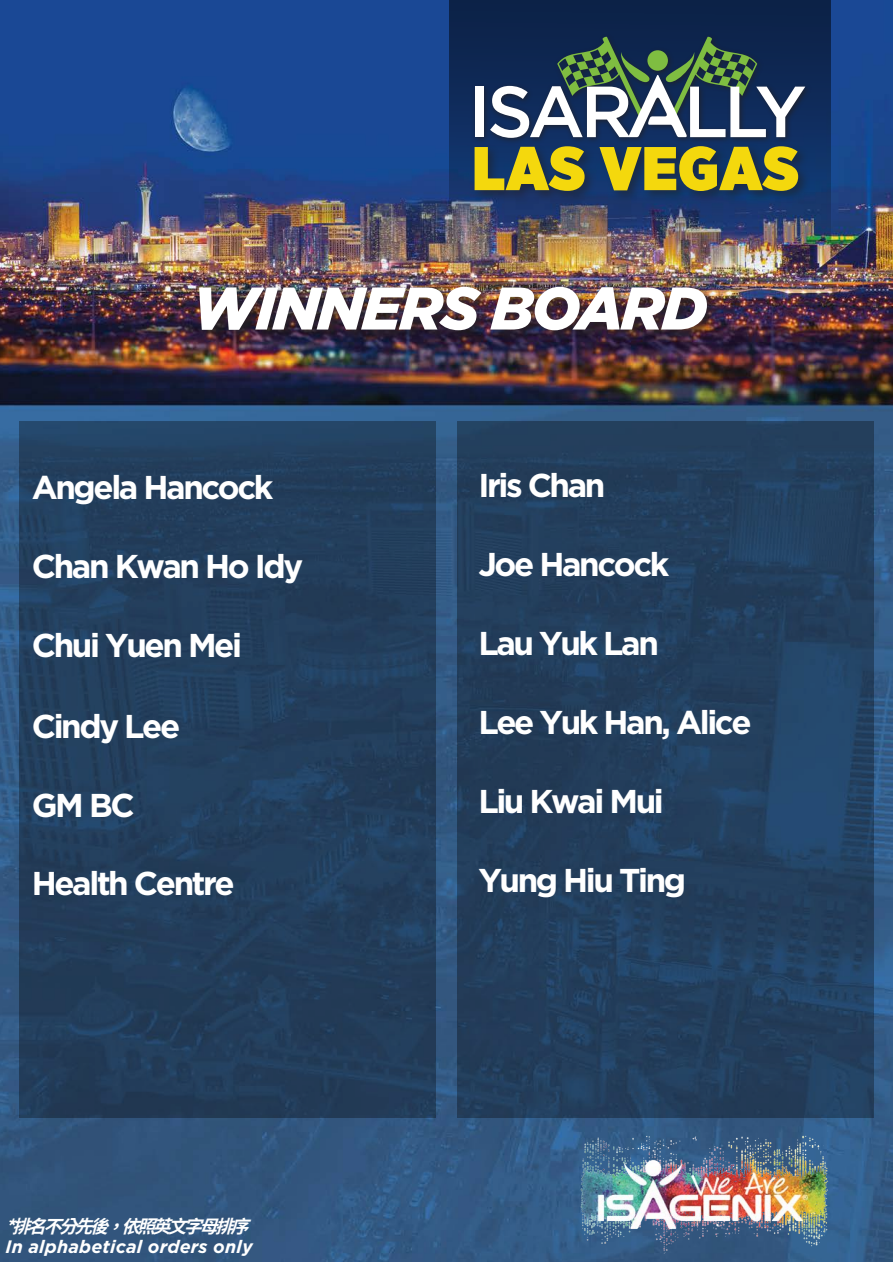
<style>
.page{position:relative;width:893px;height:1263px;background:#fff}
.page>*{position:absolute;margin:0;border:0;box-sizing:border-box;transform-origin:0 0}
.t1{font:italic 900 60px "Gotham";letter-spacing:-.04em;color:#fff}
.t2{font:700 33px "Gotham";letter-spacing:-.075em;color:#fff}
.t3{font:italic 700 18px "Gotham";letter-spacing:.01em;color:#fff}
.t4{font:italic 700 18px "Noto Sans CJ Ktc";color:#fff}
</style>
<div class="page">
<img style="left:0;top:0;width:892px;height:1261px">
<div style="left:19px;top:421px;width:417px;height:696px;background:#233e5b"></div>
<svg style="left:457px;top:421px;width:417px;height:696px;background:#233f5d"></svg>
<div style="left:196px;top:284px;width:524px;height:59px;background:#231f20;opacity:.75"></div>
<img style="left:450px;top:0;width:381px;height:261px">
<div style="left:471px;top:33px;width:341px;height:112px;background:#231f20;opacity:.75"></div>
<div style="left:475px;top:87px;width:9px;height:50px;background:#fff"></div>
<svg style="left:490px;top:37px;width:315px;height:101px"></svg>
<div style="left:471px;top:144px;width:339px;height:59px;background:#231f20;opacity:.5"></div>
<svg style="left:475px;top:146px;width:110px;height:45px;background:#9a952e"></svg>
<svg style="left:599px;top:146px;width:199px;height:45px;background:#a0992a"></svg>
<img style="left:578px;top:1132px;width:252px;height:125px">
<p class="t1" style="left:192px;top:267px;width:517px">WINNERS BOARD</p>
<p class="t2" style="left:32px;top:465px;width:243px">Angela Hancock</p>
<p class="t2" style="left:478px;top:464px;width:129px">Iris Chan</p>
<p class="t2" style="left:32px;top:545px;width:273px">Chan Kwan Ho Idy</p>
<p class="t2" style="left:478px;top:543px;width:192px">Joe Hancock</p>
<p class="t2" style="left:32px;top:624px;width:212px">Chui Yuen Mei</p>
<p class="t2" style="left:478px;top:621px;width:182px">Lau Yuk Lan</p>
<p class="t2" style="left:32px;top:704px;width:150px">Cindy Lee</p>
<p class="t2" style="left:478px;top:700px;width:275px">Lee Yuk Han, Alice</p>
<p class="t2" style="left:32px;top:783px;width:104px">GM BC</p>
<p class="t2" style="left:478px;top:780px;width:187px">Liu Kwai Mui</p>
<p class="t2" style="left:32px;top:861px;width:205px">Health Centre</p>
<p class="t2" style="left:478px;top:859px;width:209px">Yung Hiu Ting</p>
<p class="t4" style="left:6px;top:1216px;width:258px">*排名不分先後，依照英文字母排序</p>
<p class="t3" style="left:6px;top:1234px;width:249px">In alphabetical orders only</p>
</div>
